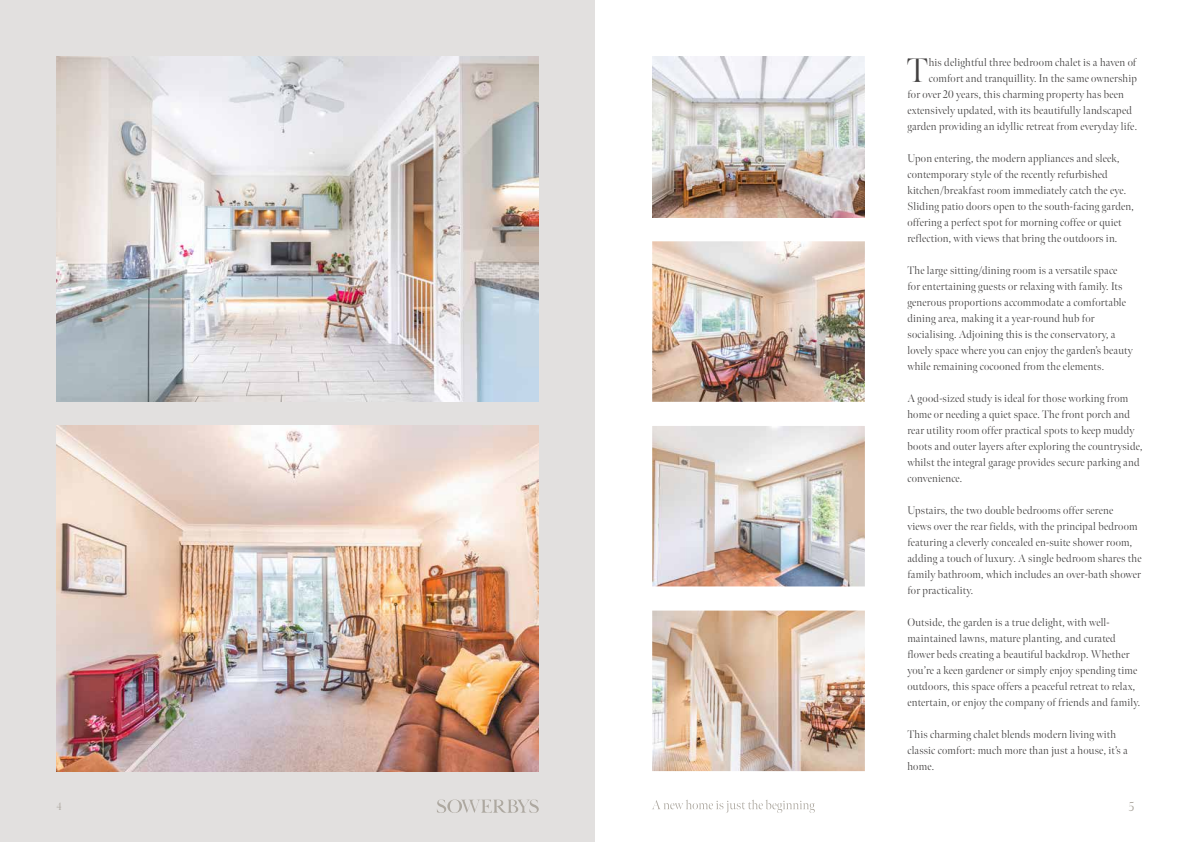
<style>
.page{position:relative;width:1191px;height:842px;background:#fff}
.page>*{position:absolute;margin:0;border:0;box-sizing:border-box;transform-origin:0 0}
.t1{font:300 34px "Meno Banner";color:#434141}
.t2{font:300 13px "Meno Banner";color:#ada8a0}
.t3{font:300 11px/16px "Meno Banner";letter-spacing:.02em;color:#434141}
.t4{font:300 11px "Meno Banner";color:#ada8a0}
</style>
<div class="page">
<div style="left:0;top:0;width:595px;height:842px;background:#e2e0df"></div>
<svg style="left:437px;top:799px;width:102px;height:14px"></svg>
<svg style="left:652px;top:800px;width:162px;height:13px"></svg>
<img style="left:57px;top:57px;width:482px;height:345px">
<img style="left:57px;top:426px;width:482px;height:345px">
<img style="left:652px;top:241px;width:213px;height:161px">
<img style="left:652px;top:611px;width:213px;height:160px">
<img style="left:652px;top:57px;width:213px;height:160px">
<img style="left:652px;top:426px;width:213px;height:160px">
<h1 class="t1" style="left:906px;top:50px;width:23px">T</h1>
<p class="t3" style="left:928px;top:54px;width:209px">his delightful three bedroom chalet is a haven of</p>
<p class="t3" style="left:928px;top:70px;width:210px">comfort and tranquillity. In the same ownership</p>
<p class="t3" style="left:907px;top:86px;width:218px">for over 20 years, this charming property has been</p>
<p class="t3" style="left:907px;top:102px;width:226px">extensively updated, with its beautifully landscaped</p>
<p class="t3" style="left:907px;top:118px;width:231px">garden providing an idyllic retreat from everyday life.</p>
<p class="t3" style="left:907px;top:150px;width:228px">Upon entering, the modern appliances and sleek, contemporary style of the recently refurbished kitchen/breakfast room immediately catch the eye.<br>Sliding patio doors open to the south-facing garden, offering a perfect spot for morning coffee or quiet reflection, with views that bring the outdoors in.</p>
<p class="t3" style="left:907px;top:262px;width:227px">The large sitting/dining room is a versatile space for entertaining guests or relaxing with family. Its generous proportions accommodate a comfortable dining area, making it a year-round hub for socialising. Adjoining this is the conservatory, a lovely space where you can enjoy the garden’s beauty while remaining cocooned from the elements.</p>
<p class="t3" style="left:907px;top:391px;width:237px">A good-sized study is ideal for those working from home or needing a quiet space. The front porch and rear utility room offer practical spots to keep muddy boots and outer layers after exploring the countryside, whilst the integral garage provides secure parking and convenience.</p>
<p class="t3" style="left:907px;top:503px;width:236px">Upstairs, the two double bedrooms offer serene<br>views over the rear fields, with the principal bedroom featuring a cleverly concealed en-suite shower room, adding a touch of luxury. A single bedroom shares the family bathroom, which includes an over-bath shower for practicality.</p>
<p class="t3" style="left:907px;top:615px;width:234px">Outside, the garden is a true delight, with well&shy;maintained lawns, mature planting, and curated flower beds creating a beautiful backdrop. Whether you’re a keen gardener or simply enjoy spending time outdoors, this space offers a peaceful retreat to relax, entertain, or enjoy the company of friends and family.</p>
<p class="t3" style="left:907px;top:727px;width:222px">This charming chalet blends modern living with classic comfort: much more than just a house, it’s a home.</p>
<p class="t4" style="left:57px;top:799px;width:7px">4</p>
<p class="t2" style="left:1128px;top:798px;width:7px">5</p>
</div>
